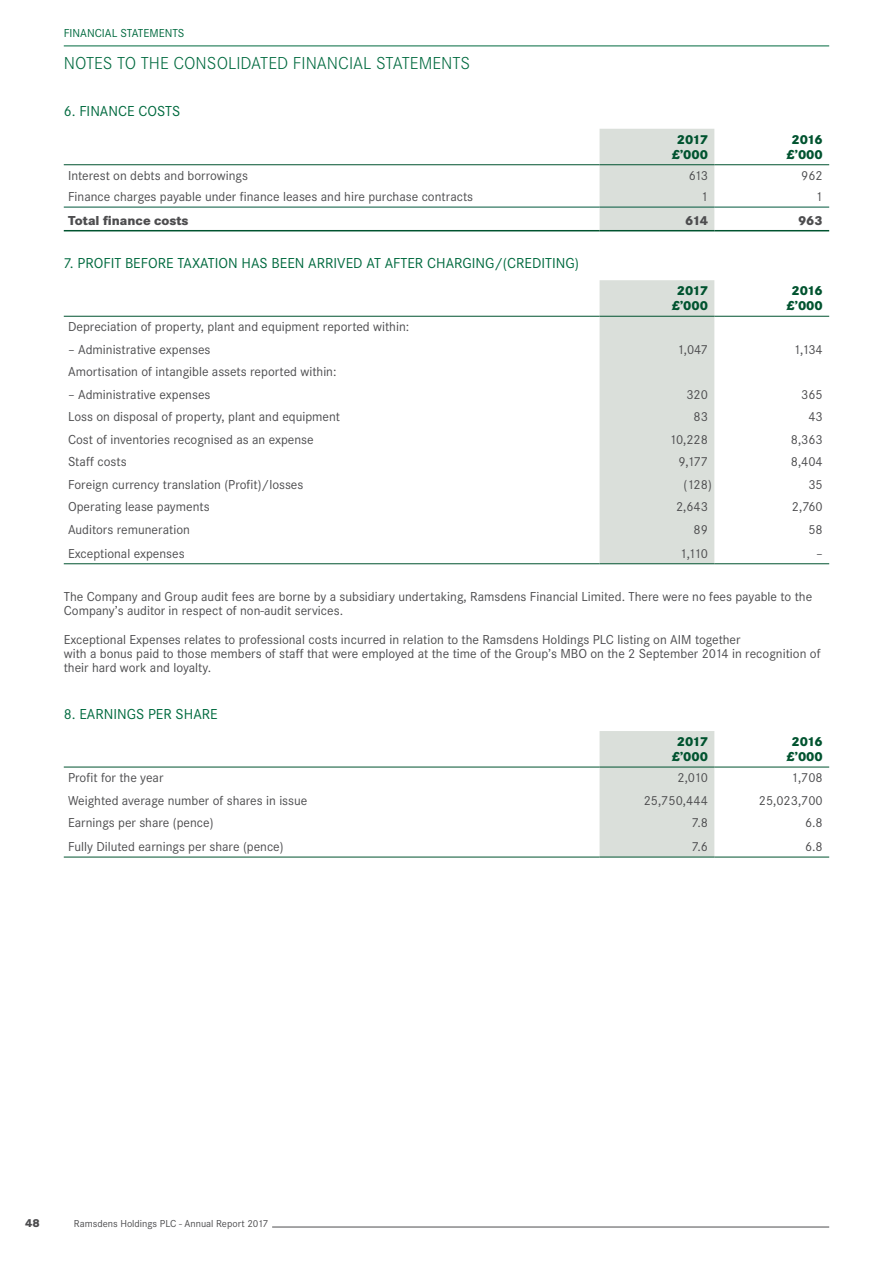
<style>
.page{position:relative;width:893px;height:1263px;background:#fff}
.page>*{position:absolute;margin:0;border:0;box-sizing:border-box;transform-origin:0 0}
.t1{font:300 18px "Corporate S";color:#006a3f}
.t2{font:15px "Corporate S";color:#006a3f}
.t3{font:13.5px/14.2px "Corporate S";color:#4d4d4f}
.t4{font:800 13.5px/15px "Corporate S";color:#00532f;text-align:center}
.t5{font:800 13.5px "Corporate S";color:#4d4d4f}
.t6{font:12px "Corporate S";color:#006a3f}
.t7{font:800 12px "Corporate S";color:#4d4d4f}
.t8{font:10.5px "Corporate S";color:#4d4d4f}
</style>
<div class="page">
<hr style="left:64px;top:46px;width:765px;height:1px;background:#006a3f">
<hr style="left:272px;top:1226px;width:557px;height:1px;background:#4d4d4f">
<div style="left:600px;top:129px;width:114px;height:101px;background:#dadfda"></div>
<hr style="left:64px;top:164px;width:536px;height:1px;background:#00532f">
<hr style="left:600px;top:164px;width:114px;height:1px;background:#00532f">
<hr style="left:714px;top:164px;width:115px;height:1px;background:#00532f">
<hr style="left:64px;top:207px;width:536px;height:1px;background:#00583d">
<hr style="left:600px;top:207px;width:114px;height:1px;background:#00583d">
<hr style="left:714px;top:207px;width:115px;height:1px;background:#00583d">
<hr style="left:64px;top:230px;width:536px;height:1px;background:#00532f">
<hr style="left:600px;top:230px;width:114px;height:1px;background:#00532f">
<hr style="left:714px;top:230px;width:115px;height:1px;background:#00532f">
<div style="left:600px;top:280px;width:114px;height:283px;background:#dadfda"></div>
<hr style="left:64px;top:316px;width:536px;height:1px;background:#00532f">
<hr style="left:600px;top:316px;width:114px;height:1px;background:#00532f">
<hr style="left:714px;top:316px;width:115px;height:1px;background:#00532f">
<hr style="left:64px;top:563px;width:536px;height:1px;background:#00532f">
<hr style="left:600px;top:563px;width:114px;height:1px;background:#00532f">
<hr style="left:714px;top:563px;width:115px;height:1px;background:#00532f">
<div style="left:600px;top:731px;width:114px;height:126px;background:#dadfda"></div>
<hr style="left:64px;top:767px;width:536px;height:1px;background:#00532f">
<hr style="left:600px;top:767px;width:114px;height:1px;background:#00532f">
<hr style="left:714px;top:767px;width:115px;height:1px;background:#00532f">
<hr style="left:64px;top:857px;width:536px;height:1px;background:#00532f">
<hr style="left:600px;top:857px;width:114px;height:1px;background:#00532f">
<hr style="left:714px;top:857px;width:115px;height:1px;background:#00532f">
<p class="t6" style="left:64px;top:26px;width:122px">FINANCIAL STATEMENTS</p>
<h1 class="t1" style="left:64px;top:53px;width:408px">NOTES TO THE CONSOLIDATED FINANCIAL STATEMENTS</h1>
<p class="t2" style="left:64px;top:103px;width:118px">6. FINANCE COSTS</p>
<p class="t4" style="left:672px;top:132px;width:38px">2017 £’000</p>
<p class="t4" style="left:786px;top:132px;width:38px">2016 £’000</p>
<p class="t3" style="left:68px;top:168px;width:182px">Interest on debts and borrowings</p>
<p class="t3" style="left:689px;top:168px;width:21px">613</p>
<p class="t3" style="left:801px;top:168px;width:23px">962</p>
<p class="t3" style="left:68px;top:190px;width:407px">Finance charges payable under finance leases and hire purchase contracts</p>
<p class="t3" style="left:701px;top:190px;width:9px">1</p>
<p class="t3" style="left:816px;top:190px;width:9px">1</p>
<p class="t5" style="left:68px;top:212px;width:122px">Total finance costs</p>
<p class="t5" style="left:685px;top:212px;width:24px">614</p>
<p class="t5" style="left:798px;top:212px;width:26px">963</p>
<p class="t2" style="left:64px;top:254px;width:517px">7. PROFIT BEFORE TAXATION HAS BEEN ARRIVED AT AFTER CHARGING/(CREDITING)</p>
<p class="t4" style="left:672px;top:283px;width:38px">2017 £’000</p>
<p class="t4" style="left:786px;top:283px;width:38px">2016 £’000</p>
<p class="t3" style="left:68px;top:320px;width:343px">Depreciation of property, plant and equipment reported within:</p>
<p class="t3" style="left:68px;top:342px;width:144px">– Administrative expenses</p>
<p class="t3" style="left:677px;top:342px;width:32px">1,047</p>
<p class="t3" style="left:793px;top:342px;width:31px">1,134</p>
<p class="t3" style="left:68px;top:365px;width:270px">Amortisation of intangible assets reported within:</p>
<p class="t3" style="left:68px;top:387px;width:144px">– Administrative expenses</p>
<p class="t3" style="left:686px;top:387px;width:23px">320</p>
<p class="t3" style="left:801px;top:387px;width:23px">365</p>
<p class="t3" style="left:68px;top:410px;width:274px">Loss on disposal of property, plant and equipment</p>
<p class="t3" style="left:694px;top:410px;width:16px">83</p>
<p class="t3" style="left:808px;top:410px;width:16px">43</p>
<p class="t3" style="left:68px;top:432px;width:247px">Cost of inventories recognised as an expense</p>
<p class="t3" style="left:669px;top:432px;width:40px">10,228</p>
<p class="t3" style="left:791px;top:432px;width:34px">8,363</p>
<p class="t3" style="left:68px;top:455px;width:60px">Staff costs</p>
<p class="t3" style="left:678px;top:455px;width:31px">9,177</p>
<p class="t3" style="left:791px;top:455px;width:34px">8,404</p>
<p class="t3" style="left:68px;top:477px;width:237px">Foreign currency translation (Profit)/losses</p>
<p class="t3" style="left:683px;top:477px;width:30px">(128)</p>
<p class="t3" style="left:808px;top:477px;width:16px">35</p>
<p class="t3" style="left:68px;top:500px;width:143px">Operating lease payments</p>
<p class="t3" style="left:676px;top:500px;width:33px">2,643</p>
<p class="t3" style="left:792px;top:500px;width:32px">2,760</p>
<p class="t3" style="left:68px;top:522px;width:123px">Auditors remuneration</p>
<p class="t3" style="left:694px;top:522px;width:16px">89</p>
<p class="t3" style="left:808px;top:522px;width:16px">58</p>
<p class="t3" style="left:68px;top:546px;width:118px">Exceptional expenses</p>
<p class="t3" style="left:680px;top:546px;width:30px">1,110</p>
<p class="t3" style="left:816px;top:546px;width:8px">–</p>
<p class="t3" style="left:64px;top:589px;width:750px">The Company and Group audit fees are borne by a subsidiary undertaking, Ramsdens Financial Limited. There were no fees payable to the<br>Company’s auditor in respect of non-audit services.</p>
<p class="t3" style="left:64px;top:632px;width:758px">Exceptional Expenses relates to professional costs incurred in relation to the Ramsdens Holdings PLC listing on AIM together<br>with a bonus paid to those members of staff that were employed at the time of the Group’s MBO on the 2 September 2014 in recognition of their hard work and loyalty.</p>
<p class="t2" style="left:64px;top:705px;width:156px">8. EARNINGS PER SHARE</p>
<p class="t4" style="left:672px;top:734px;width:38px">2017 £’000</p>
<p class="t4" style="left:786px;top:734px;width:38px">2016 £’000</p>
<p class="t3" style="left:68px;top:770px;width:97px">Profit for the year</p>
<p class="t3" style="left:677px;top:770px;width:32px">2,010</p>
<p class="t3" style="left:791px;top:770px;width:33px">1,708</p>
<p class="t3" style="left:68px;top:793px;width:241px">Weighted average number of shares in issue</p>
<p class="t3" style="left:644px;top:793px;width:66px">25,750,444</p>
<p class="t3" style="left:759px;top:793px;width:66px">25,023,700</p>
<p class="t3" style="left:68px;top:816px;width:147px">Earnings per share (pence)</p>
<p class="t3" style="left:692px;top:816px;width:18px">7.8</p>
<p class="t3" style="left:805px;top:816px;width:19px">6.8</p>
<p class="t3" style="left:68px;top:839px;width:217px">Fully Diluted earnings per share (pence)</p>
<p class="t3" style="left:692px;top:839px;width:18px">7.6</p>
<p class="t3" style="left:805px;top:839px;width:19px">6.8</p>
<p class="t7" style="left:25px;top:1216px;width:16px">48</p>
<p class="t8" style="left:74px;top:1218px;width:196px">Ramsdens Holdings PLC - Annual Report 2017</p>
</div>
